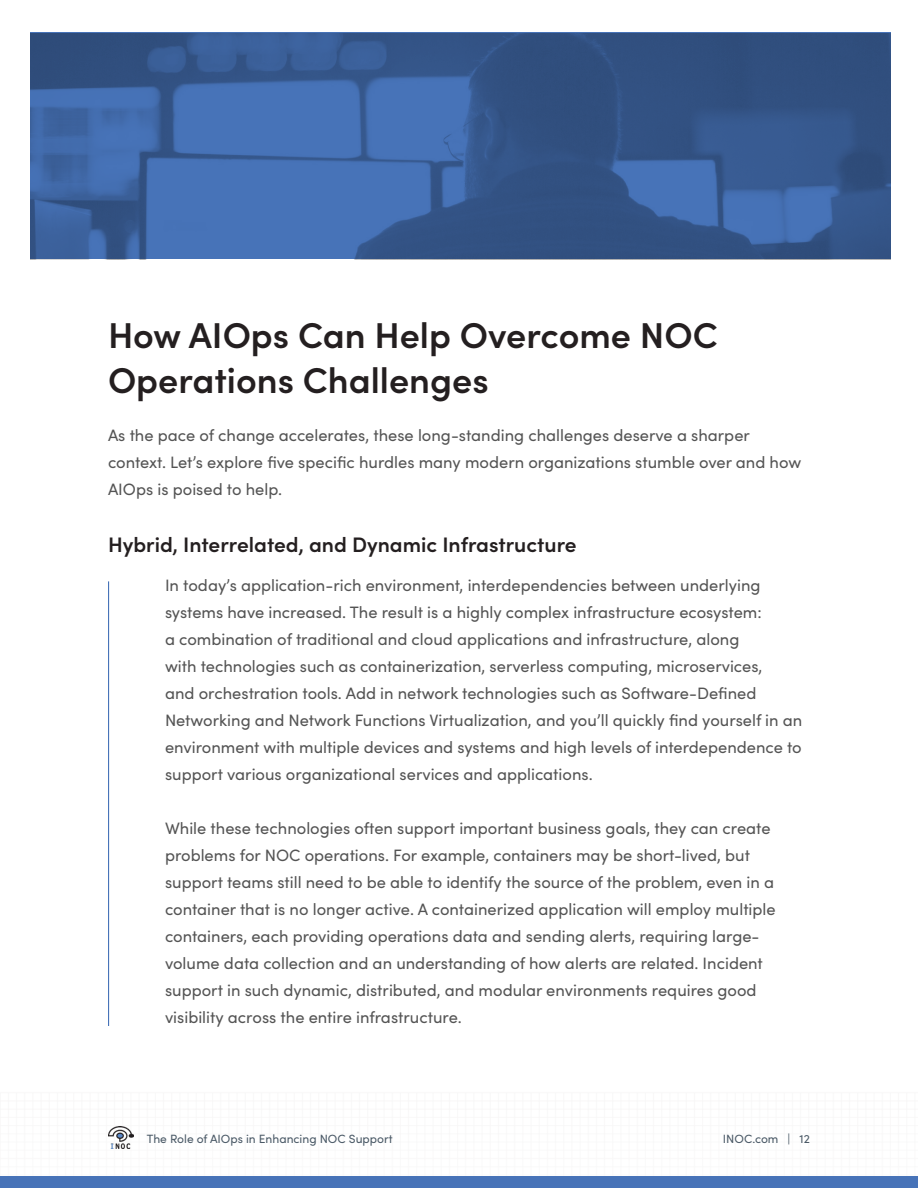
<style>
.page{position:relative;width:918px;height:1188px;background:#fff}
.page>*{position:absolute;margin:0;border:0;box-sizing:border-box;transform-origin:0 0}
.t1{font:600 36px/45px "Sofia Pro";color:#241f20}
.t2{font:600 21px "Sofia Pro";color:#241f20}
.t3{font:16.5px/27px "Sofia Pro";color:#545454}
.t4{font:12px "Sofia Pro";color:#4a5966}
</style>
<div class="page">
<div style="left:0;top:1176px;width:918px;height:12px;background:#4773b8"></div>
<img style="left:108px;top:1127px;width:26px;height:22px">
<hr style="left:108px;top:581px;width:1px;height:445px;background:#4773b8">
<img style="left:31px;top:33px;width:860px;height:226px">
<h2 class="t1" style="left:108px;top:310px;width:612px">How AIOps Can Help Overcome NOC<br>Operations Challenges</h2>
<p class="t3" style="left:108px;top:421px;width:695px">As the pace of change accelerates, these long-standing challenges deserve a sharper context. Let’s explore five specific hurdles many modern organizations stumble over and how<br>AIOps is poised to help.</p>
<h3 class="t2" style="left:108px;top:529px;width:470px">Hybrid, Interrelated, and Dynamic Infrastructure</h3>
<p class="t3" style="left:165px;top:571px;width:639px">In today’s application-rich environment, interdependencies between underlying systems have increased. The result is a highly complex infrastructure ecosystem:<br>a combination of traditional and cloud applications and infrastructure, along<br>with technologies such as containerization, serverless computing, microservices,<br>and orchestration tools. Add in network technologies such as Software-Defined Networking and Network Functions Virtualization, and you’ll quickly find yourself in an environment with multiple devices and systems and high levels of interdependence to support various organizational services and applications.</p>
<p class="t3" style="left:165px;top:814px;width:612px">While these technologies often support important business goals, they can create problems for NOC operations. For example, containers may be short-lived, but support teams still need to be able to identify the source of the problem, even in a container that is no longer active. A containerized application will employ multiple containers, each providing operations data and sending alerts, requiring large&shy;volume data collection and an understanding of how alerts are related. Incident support in such dynamic, distributed, and modular environments requires good visibility across the entire infrastructure.</p>
<p class="t4" style="left:147px;top:1130px;width:247px">The Role of AIOps in Enhancing NOC Support</p>
<p class="t4" style="left:723px;top:1130px;width:89px">INOC.com | 12</p>
</div>
